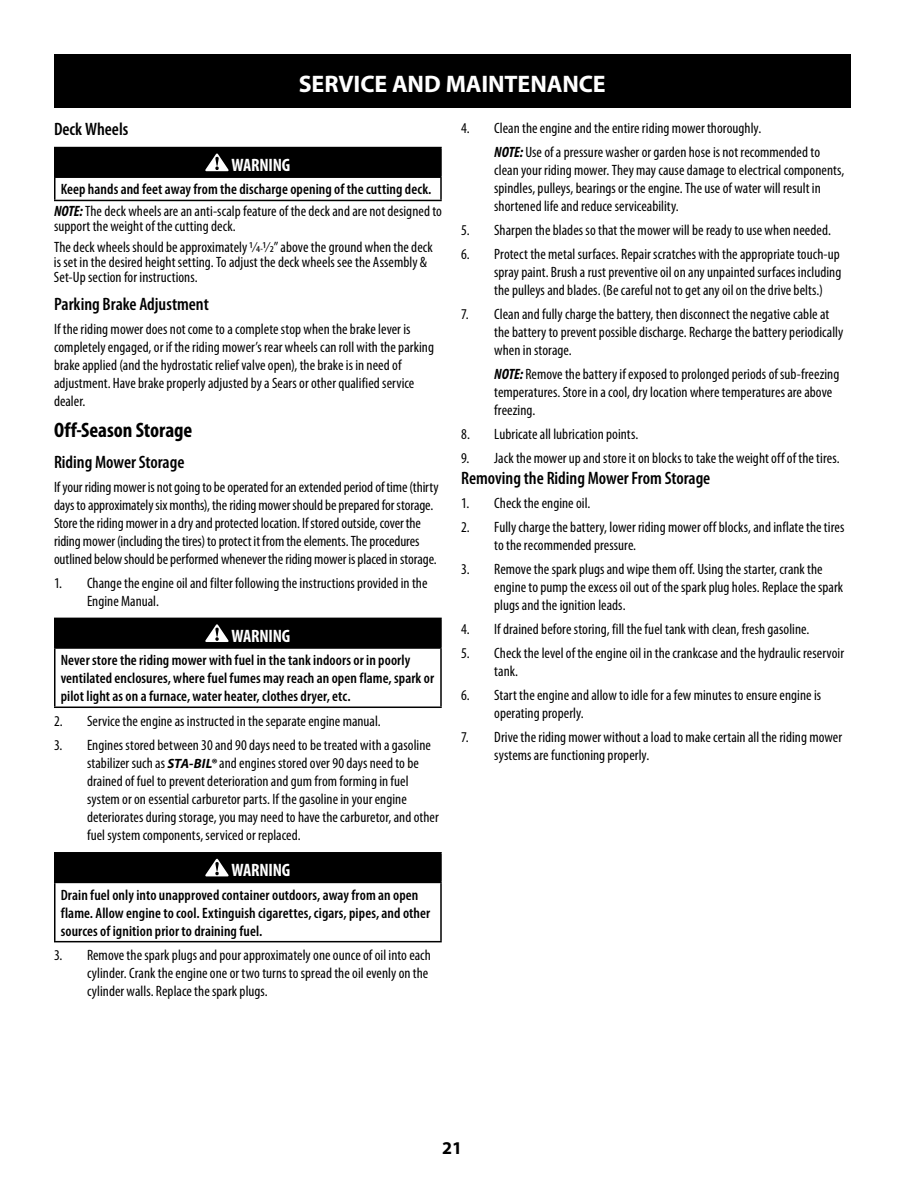
<style>
.page{position:relative;width:918px;height:1188px;background:#fff}
.page>*{position:absolute;margin:0;border:0;box-sizing:border-box;transform-origin:0 0}
.t1{font:700 24px "Myriad Pro";letter-spacing:-.005em;color:#fff}
.t2{font:700 condensed 21px "Myriad Pro";color:#000}
.t3{font:600 condensed 18px "Myriad Pro";color:#000}
.t4{font:700 condensed 18px "Myriad Pro";letter-spacing:-.01em;color:#fff}
.t5{font:700 18px "Myriad Pro";color:#000}
.t6{font:condensed 15px/18px "Myriad Pro";letter-spacing:.005em;color:#000}
.t7{font:600 condensed 15px/18px "Myriad Pro";letter-spacing:.005em;color:#000}
.s1{font-weight:600}
.s2{font-weight:700;font-style:italic}
.s3{font-weight:700;font-style:italic;font-stretch:normal;font-size:13.5px}
</style>
<div class="page">
<div style="left:54px;top:54px;width:796px;height:54px;background:#000"></div>
<div style="left:55px;top:148px;width:386px;height:29px;background:#000"></div>
<hr style="left:54px;top:147px;width:388px;height:1px;background:#000">
<hr style="left:54px;top:148px;width:2px;height:28px;background:#000">
<hr style="left:440px;top:148px;width:2px;height:28px;background:#000">
<hr style="left:54px;top:176px;width:388px;height:2px;background:#000">
<hr style="left:54px;top:178px;width:2px;height:22px;background:#000">
<hr style="left:440px;top:178px;width:2px;height:22px;background:#000">
<hr style="left:54px;top:200px;width:388px;height:1px;background:#000">
<svg style="left:205px;top:153px;width:24px;height:18px"></svg>
<div style="left:55px;top:618px;width:386px;height:30px;background:#000"></div>
<hr style="left:54px;top:618px;width:388px;height:1px;background:#000">
<hr style="left:54px;top:619px;width:2px;height:28px;background:#000">
<hr style="left:440px;top:619px;width:2px;height:28px;background:#000">
<hr style="left:54px;top:647px;width:388px;height:2px;background:#000">
<hr style="left:54px;top:649px;width:2px;height:58px;background:#000">
<hr style="left:440px;top:649px;width:2px;height:58px;background:#000">
<hr style="left:54px;top:707px;width:388px;height:1px;background:#000">
<svg style="left:205px;top:624px;width:24px;height:18px"></svg>
<div style="left:55px;top:853px;width:386px;height:29px;background:#000"></div>
<hr style="left:54px;top:852px;width:388px;height:2px;background:#000">
<hr style="left:54px;top:854px;width:2px;height:28px;background:#000">
<hr style="left:440px;top:854px;width:2px;height:28px;background:#000">
<hr style="left:54px;top:882px;width:388px;height:1px;background:#000">
<hr style="left:54px;top:883px;width:2px;height:58px;background:#000">
<hr style="left:440px;top:883px;width:2px;height:58px;background:#000">
<hr style="left:54px;top:941px;width:388px;height:1px;background:#000">
<svg style="left:205px;top:859px;width:24px;height:17px"></svg>
<h1 class="t1" style="left:299px;top:68px;width:308px">SERVICE AND MAINTENANCE</h1>
<p class="t3" style="left:54px;top:118px;width:76px">Deck Wheels</p>
<p class="t4" style="left:231px;top:154px;width:60px">WARNING</p>
<p class="t6" style="left:54px;top:179px;width:389px;line-height:21.8px;text-align:center"><span class="s1">Keep hands and feet away from the discharge opening of the cutting deck.<br></span><span class="s2">NOTE:</span> The deck wheels are an anti-scalp feature of the deck and are not designed to</p>
<p class="t6" style="left:54px;top:216px;width:380px;line-height:21px">support the weight of the cutting deck.<br>The deck wheels should be approximately 1⁄4-1⁄2” above the ground when the deck</p>
<p class="t6" style="left:54px;top:255px;width:375px;line-height:15px">is set in the desired height setting. To adjust the deck wheels see the Assembly &amp;<br>Set-Up section for instructions.</p>
<p class="t3" style="left:54px;top:293px;width:156px">Parking Brake Adjustment</p>
<p class="t6" style="left:54px;top:320px;width:382px">If the riding mower does not come to a complete stop when the brake lever is completely engaged, or if the riding mower’s rear wheels can roll with the parking brake applied (and the hydrostatic relief valve open), the brake is in need of adjustment. Have brake properly adjusted by a Sears or other qualified service dealer.</p>
<h2 class="t2" style="left:54px;top:417px;width:140px">Off-Season Storage</h2>
<p class="t3" style="left:54px;top:451px;width:132px">Riding Mower Storage</p>
<p class="t6" style="left:54px;top:478px;width:386px">If your riding mower is not going to be operated for an extended period of time (thirty days to approximately six months), the riding mower should be prepared for storage.<br>Store the riding mower in a dry and protected location. If stored outside, cover the riding mower (including the tires) to protect it from the elements. The procedures outlined below should be performed whenever the riding mower is placed in storage.</p>
<p class="t6" style="left:87px;top:574px;width:342px;text-indent:-33px">1. Change the engine oil and filter following the instructions provided in the<br>Engine Manual.</p>
<p class="t4" style="left:231px;top:625px;width:60px">WARNING</p>
<p class="t7" style="left:61px;top:651px;width:375px">Never store the riding mower with fuel in the tank indoors or in poorly ventilated enclosures, where fuel fumes may reach an open flame, spark or pilot light as on a furnace, water heater, clothes dryer, etc.</p>
<p class="t6" style="left:54px;top:712px;width:328px">2. Service the engine as instructed in the separate engine manual.</p>
<p class="t6" style="left:87px;top:736px;width:353px;text-indent:-33px">3. Engines stored between 30 and 90 days need to be treated with a gasoline stabilizer such as <span class="s3">STA-BIL®</span> and engines stored over 90 days need to be drained of fuel to prevent deterioration and gum from forming in fuel system or on essential carburetor parts. If the gasoline in your engine deteriorates during storage, you may need to have the carburetor, and other fuel system components, serviced or replaced.</p>
<p class="t4" style="left:231px;top:859px;width:60px">WARNING</p>
<p class="t7" style="left:61px;top:885px;width:371px">Drain fuel only into unapproved container outdoors, away from an open flame. Allow engine to cool. Extinguish cigarettes, cigars, pipes, and other sources of ignition prior to draining fuel.</p>
<p class="t6" style="left:87px;top:947px;width:346px;text-indent:-33px">3. Remove the spark plugs and pour approximately one ounce of oil into each cylinder. Crank the engine one or two turns to spread the oil evenly on the cylinder walls. Replace the spark plugs.</p>
<p class="t6" style="left:494px;top:116px;width:327px;line-height:24px;text-indent:-33px">4. Clean the engine and the entire riding mower thoroughly.<br><span class="s2">NOTE:</span> Use of a pressure washer or garden hose is not recommended to</p>
<p class="t6" style="left:494px;top:161px;width:352px">clean your riding mower. They may cause damage to electrical components, spindles, pulleys, bearings or the engine. The use of water will result in shortened life and reduce serviceability.</p>
<p class="t6" style="left:461px;top:221px;width:371px">5. Sharpen the blades so that the mower will be ready to use when needed.</p>
<p class="t6" style="left:494px;top:245px;width:349px;text-align:justify;text-indent:-33px">6. Protect the metal surfaces. Repair scratches with the appropriate touch-up spray paint. Brush a rust preventive oil on any unpainted surfaces including the pulleys and blades. (Be careful not to get any oil on the drive belts.)</p>
<p class="t6" style="left:494px;top:305px;width:351px;text-indent:-33px">7. Clean and fully charge the battery, then disconnect the negative cable at the battery to prevent possible discharge. Recharge the battery periodically when in storage.</p>
<p class="t6" style="left:494px;top:365px;width:347px"><span class="s2">NOTE:</span> Remove the battery if exposed to prolonged periods of sub-freezing temperatures. Store in a cool, dry location where temperatures are above freezing.</p>
<p class="t6" style="left:461px;top:425px;width:179px">8. Lubricate all lubrication points.</p>
<p class="t6" style="left:461px;top:449px;width:380px">9. Jack the mower up and store it on blocks to take the weight off of the tires.</p>
<p class="t3" style="left:461px;top:467px;width:251px">Removing the Riding Mower From Storage</p>
<p class="t6" style="left:461px;top:494px;width:131px">1. Check the engine oil.</p>
<p class="t6" style="left:494px;top:518px;width:352px;text-indent:-33px">2. Fully charge the battery, lower riding mower off blocks, and inflate the tires to the recommended pressure.</p>
<p class="t6" style="left:494px;top:560px;width:351px;text-indent:-33px">3. Remove the spark plugs and wipe them off. Using the starter, crank the engine to pump the excess oil out of the spark plug holes. Replace the spark plugs and the ignition leads.</p>
<p class="t6" style="left:461px;top:620px;width:350px">4. If drained before storing, fill the fuel tank with clean, fresh gasoline.</p>
<p class="t6" style="left:494px;top:644px;width:351px;text-indent:-33px">5. Check the level of the engine oil in the crankcase and the hydraulic reservoir tank.</p>
<p class="t6" style="left:494px;top:686px;width:328px;text-indent:-33px">6. Start the engine and allow to idle for a few minutes to ensure engine is operating properly.</p>
<p class="t6" style="left:494px;top:728px;width:349px;text-indent:-33px">7. Drive the riding mower without a load to make certain all the riding mower systems are functioning properly.</p>
<p class="t5" style="left:442px;top:1137px;width:21px">21</p>
</div>
